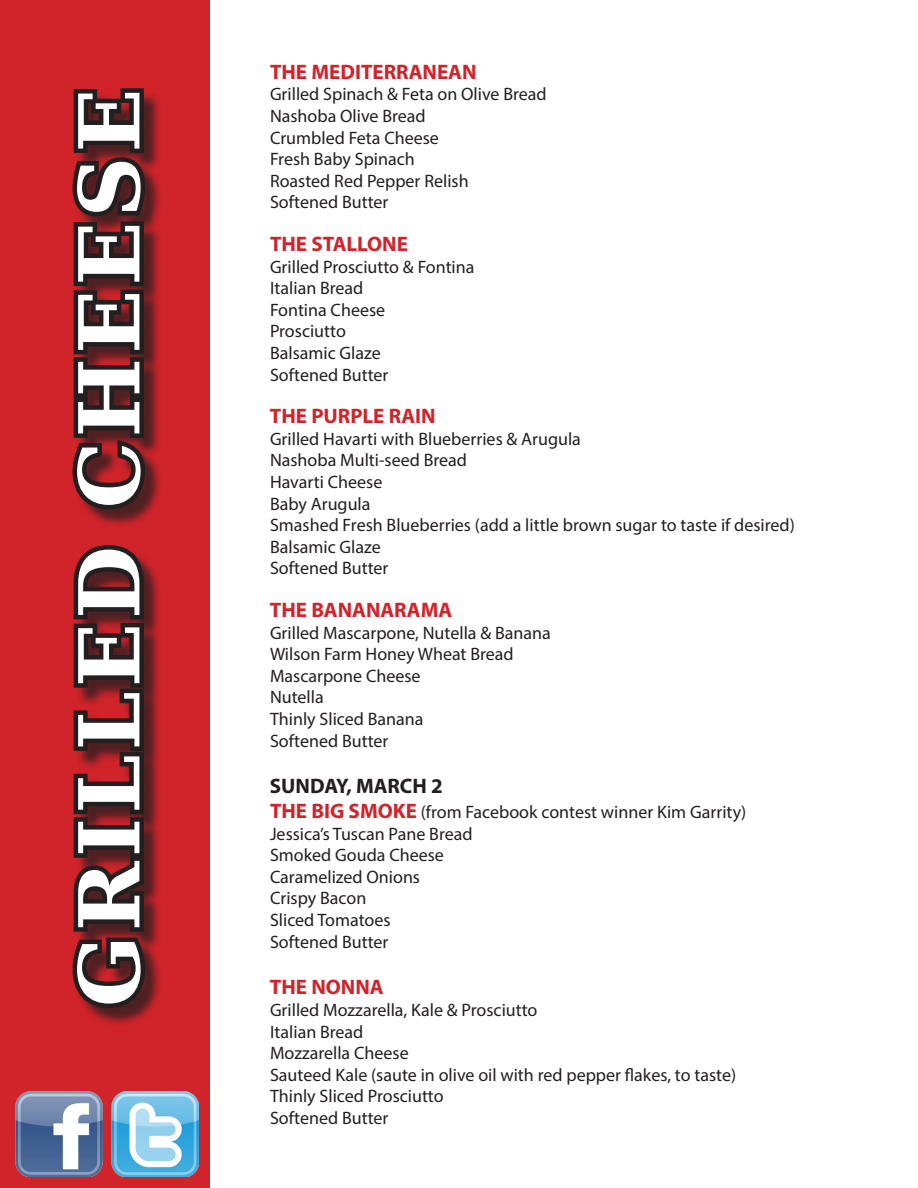
<style>
.page{position:relative;width:918px;height:1188px;background:#fff}
.page>*{position:absolute;margin:0;border:0;box-sizing:border-box;transform-origin:0 0}
.t1{font:700 84px "Prima Serif BT";letter-spacing:.05em;color:#fff}
.t2{font:700 21px "Myriad Pro";color:#d1232a}
.t3{font:700 21px "Myriad Pro";color:#231f20}
.t4{font:18px "Myriad Pro";color:#231f20}
.s1{font-weight:700;font-size:21px;color:#d1232a}
</style>
<div class="page">
<div style="left:0;top:0;width:209px;height:1188px;background:#d1232a"></div>
<img style="left:111px;top:1091px;width:87px;height:86px">
<img style="left:16px;top:1091px;width:87px;height:86px">
<div style="left:75px;top:91px;width:89px;height:936px;background:#231f20;opacity:.75"></div>
<svg style="left:72px;top:540px;width:80px;height:473px;background:#531f22"></svg>
<svg style="left:72px;top:88px;width:78px;height:427px;background:#491f21"></svg>
<p class="t1" style="left:47px;top:1007px;width:920px;rotate:-90deg">GRILLED CHEESE</p>
<p class="t2" style="left:270px;top:58px;width:208px">THE MEDITERRANEAN</p>
<p class="t4" style="left:270px;top:83px;width:278px">Grilled Spinach &amp; Feta on Olive Bread</p>
<p class="t4" style="left:270px;top:105px;width:157px">Nashoba Olive Bread</p>
<p class="t4" style="left:270px;top:126px;width:170px">Crumbled Feta Cheese</p>
<p class="t4" style="left:270px;top:148px;width:146px">Fresh Baby Spinach</p>
<p class="t4" style="left:270px;top:170px;width:200px">Roasted Red Pepper Relish</p>
<p class="t4" style="left:270px;top:191px;width:120px">Softened Butter</p>
<p class="t2" style="left:270px;top:230px;width:139px">THE STALLONE</p>
<p class="t4" style="left:270px;top:255px;width:206px">Grilled Prosciutto &amp; Fontina</p>
<p class="t4" style="left:270px;top:277px;width:95px">Italian Bread</p>
<p class="t4" style="left:270px;top:299px;width:117px">Fontina Cheese</p>
<p class="t4" style="left:270px;top:320px;width:77px">Prosciutto</p>
<p class="t4" style="left:270px;top:342px;width:112px">Balsamic Glaze</p>
<p class="t4" style="left:270px;top:363px;width:120px">Softened Butter</p>
<p class="t2" style="left:270px;top:402px;width:167px">THE PURPLE RAIN</p>
<p class="t4" style="left:270px;top:428px;width:313px">Grilled Havarti with Blueberries &amp; Arugula</p>
<p class="t4" style="left:270px;top:449px;width:199px">Nashoba Multi-seed Bread</p>
<p class="t4" style="left:270px;top:471px;width:114px">Havarti Cheese</p>
<p class="t4" style="left:270px;top:492px;width:102px">Baby Arugula</p>
<p class="t4" style="left:270px;top:514px;width:526px">Smashed Fresh Blueberries (add a little brown sugar to taste if desired)</p>
<p class="t4" style="left:270px;top:536px;width:112px">Balsamic Glaze</p>
<p class="t4" style="left:270px;top:557px;width:120px">Softened Butter</p>
<p class="t2" style="left:270px;top:596px;width:184px">THE BANANARAMA</p>
<p class="t4" style="left:270px;top:621px;width:282px">Grilled Mascarpone, Nutella &amp; Banana</p>
<p class="t4" style="left:270px;top:643px;width:245px">Wilson Farm Honey Wheat Bread</p>
<p class="t4" style="left:270px;top:665px;width:152px">Mascarpone Cheese</p>
<p class="t4" style="left:270px;top:686px;width:55px">Nutella</p>
<p class="t4" style="left:270px;top:708px;width:155px">Thinly Sliced Banana</p>
<p class="t4" style="left:270px;top:729px;width:120px">Softened Butter</p>
<p class="t3" style="left:270px;top:772px;width:174px">SUNDAY, MARCH 2</p>
<p class="t4" style="left:270px;top:801px;width:478px"><span class="s1">THE BIG SMOKE</span> (from Facebook contest winner Kim Garrity)</p>
<p class="t4" style="left:270px;top:822px;width:204px">Jessica’s Tuscan Pane Bread</p>
<p class="t4" style="left:270px;top:844px;width:175px">Smoked Gouda Cheese</p>
<p class="t4" style="left:270px;top:866px;width:152px">Caramelized Onions</p>
<p class="t4" style="left:270px;top:887px;width:98px">Crispy Bacon</p>
<p class="t4" style="left:270px;top:909px;width:122px">Sliced Tomatoes</p>
<p class="t4" style="left:270px;top:930px;width:120px">Softened Butter</p>
<p class="t2" style="left:270px;top:974px;width:115px">THE NONNA</p>
<p class="t4" style="left:270px;top:999px;width:269px">Grilled Mozzarella, Kale &amp; Prosciutto</p>
<p class="t4" style="left:270px;top:1020px;width:95px">Italian Bread</p>
<p class="t4" style="left:270px;top:1042px;width:140px">Mozzarella Cheese</p>
<p class="t4" style="left:270px;top:1064px;width:468px">Sauteed Kale (saute in olive oil with red pepper flakes, to taste)</p>
<p class="t4" style="left:270px;top:1085px;width:175px">Thinly Sliced Prosciutto</p>
<p class="t4" style="left:270px;top:1107px;width:120px">Softened Butter</p>
</div>
